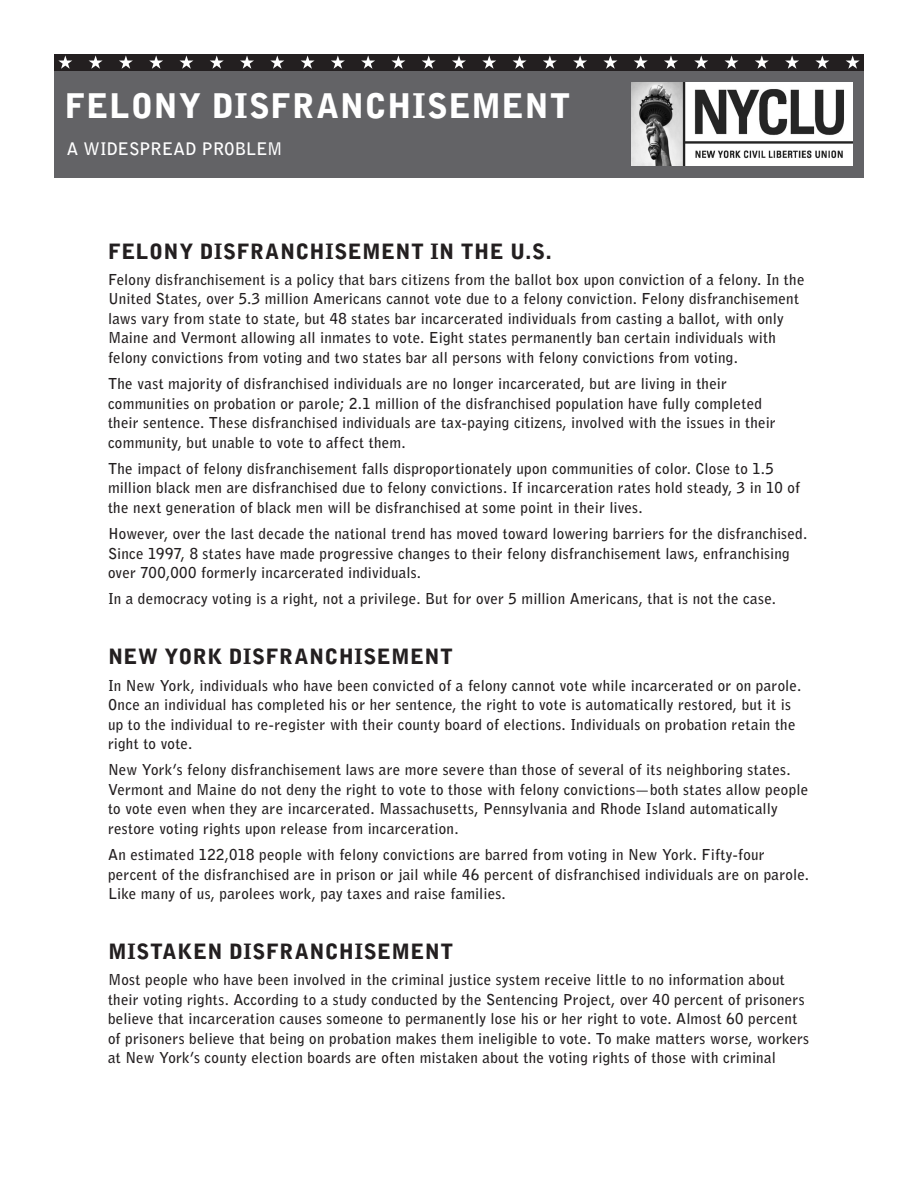
<style>
.page{position:relative;width:918px;height:1188px;background:#fff}
.page>*{position:absolute;margin:0;border:0;box-sizing:border-box;transform-origin:0 0}
.t1{font:900 33.75px "Bell Gothic Std";letter-spacing:.025em;color:#fff}
.t2{font:900 21px "Bell Gothic Std";letter-spacing:.03em;color:#231f20}
.t3{font:700 17.25px "Bell Gothic Std";letter-spacing:-.015em;color:#fff}
.t4{font:700 15px/19.5px "Bell Gothic Std";letter-spacing:.015em;color:#231f20}
</style>
<div class="page">
<div style="left:54px;top:70px;width:810px;height:108px;background:#636366"></div>
<div style="left:54px;top:54px;width:810px;height:16px;background:#231f20"></div>
<svg style="left:58px;top:55px;width:14px;height:14px"></svg>
<svg style="left:89px;top:55px;width:14px;height:14px"></svg>
<svg style="left:119px;top:55px;width:14px;height:14px"></svg>
<svg style="left:149px;top:55px;width:14px;height:14px"></svg>
<svg style="left:179px;top:55px;width:14px;height:14px"></svg>
<svg style="left:210px;top:55px;width:14px;height:14px"></svg>
<svg style="left:240px;top:55px;width:14px;height:14px"></svg>
<svg style="left:270px;top:55px;width:14px;height:14px"></svg>
<svg style="left:301px;top:55px;width:14px;height:14px"></svg>
<svg style="left:331px;top:55px;width:14px;height:14px"></svg>
<svg style="left:361px;top:55px;width:14px;height:14px"></svg>
<svg style="left:391px;top:55px;width:14px;height:14px"></svg>
<svg style="left:422px;top:55px;width:14px;height:14px"></svg>
<svg style="left:452px;top:55px;width:14px;height:14px"></svg>
<svg style="left:482px;top:55px;width:14px;height:14px"></svg>
<svg style="left:513px;top:55px;width:14px;height:14px"></svg>
<svg style="left:725px;top:55px;width:14px;height:14px"></svg>
<svg style="left:755px;top:55px;width:14px;height:14px"></svg>
<svg style="left:785px;top:55px;width:14px;height:14px"></svg>
<svg style="left:815px;top:55px;width:14px;height:14px"></svg>
<svg style="left:846px;top:55px;width:14px;height:14px"></svg>
<svg style="left:543px;top:55px;width:14px;height:14px"></svg>
<svg style="left:573px;top:55px;width:14px;height:14px"></svg>
<svg style="left:603px;top:55px;width:14px;height:14px"></svg>
<svg style="left:634px;top:55px;width:14px;height:14px"></svg>
<svg style="left:664px;top:55px;width:14px;height:14px"></svg>
<svg style="left:694px;top:55px;width:14px;height:14px"></svg>
<img style="left:631px;top:83px;width:222px;height:82px">
<p class="t1" style="left:65px;top:87px;width:507px">FELONY DISFRANCHISEMENT</p>
<p class="t3" style="left:67px;top:138px;width:217px">A WIDESPREAD PROBLEM</p>
<p class="t2" style="left:108px;top:239px;width:445px">FELONY DISFRANCHISEMENT IN THE U.S.</p>
<p class="t4" style="left:108px;top:270px;width:698px">Felony disfranchisement is a policy that bars citizens from the ballot box upon conviction of a felony. In the United States, over 5.3 million Americans cannot vote due to a felony conviction. Felony disfranchisement laws vary from state to state, but 48 states bar incarcerated individuals from casting a ballot, with only Maine and Vermont allowing all inmates to vote. Eight states permanently ban certain individuals with felony convictions from voting and two states bar all persons with felony convictions from voting.</p>
<p class="t4" style="left:108px;top:374px;width:669px">The vast majority of disfranchised individuals are no longer incarcerated, but are living in their communities on probation or parole; 2.1 million of the disfranchised population have fully completed their sentence. These disfranchised individuals are tax-paying citizens, involved with the issues in their community, but unable to vote to affect them.</p>
<p class="t4" style="left:108px;top:459px;width:694px">The impact of felony disfranchisement falls disproportionately upon communities of color. Close to 1.5 million black men are disfranchised due to felony convictions. If incarceration rates hold steady, 3 in 10 of the next generation of black men will be disfranchised at some point in their lives.</p>
<p class="t4" style="left:108px;top:524px;width:701px">However, over the last decade the national trend has moved toward lowering barriers for the disfranchised.<br>Since 1997, 8 states have made progressive changes to their felony disfranchisement laws, enfranchising over 700,000 formerly incarcerated individuals.</p>
<p class="t4" style="left:108px;top:589px;width:670px">In a democracy voting is a right, not a privilege. But for over 5 million Americans, that is not the case.</p>
<p class="t2" style="left:108px;top:645px;width:347px">NEW YORK DISFRANCHISEMENT</p>
<p class="t4" style="left:108px;top:676px;width:695px">In New York, individuals who have been convicted of a felony cannot vote while incarcerated or on parole.<br>Once an individual has completed his or her sentence, the right to vote is automatically restored, but it is up to the individual to re-register with their county board of elections. Individuals on probation retain the right to vote.</p>
<p class="t4" style="left:108px;top:760px;width:702px">New York’s felony disfranchisement laws are more severe than those of several of its neighboring states.<br>Vermont and Maine do not deny the right to vote to those with felony convictions—both states allow people to vote even when they are incarcerated. Massachusetts, Pennsylvania and Rhode Island automatically restore voting rights upon release from incarceration.</p>
<p class="t4" style="left:108px;top:845px;width:703px">An estimated 122,018 people with felony convictions are barred from voting in New York. Fifty-four percent of the disfranchised are in prison or jail while 46 percent of disfranchised individuals are on parole.<br>Like many of us, parolees work, pay taxes and raise families.</p>
<p class="t2" style="left:108px;top:939px;width:347px">MISTAKEN DISFRANCHISEMENT</p>
<p class="t4" style="left:108px;top:970px;width:703px">Most people who have been involved in the criminal justice system receive little to no information about their voting rights. According to a study conducted by the Sentencing Project, over 40 percent of prisoners believe that incarceration causes someone to permanently lose his or her right to vote. Almost 60 percent of prisoners believe that being on probation makes them ineligible to vote. To make matters worse, workers at New York’s county election boards are often mistaken about the voting rights of those with criminal</p>
</div>
